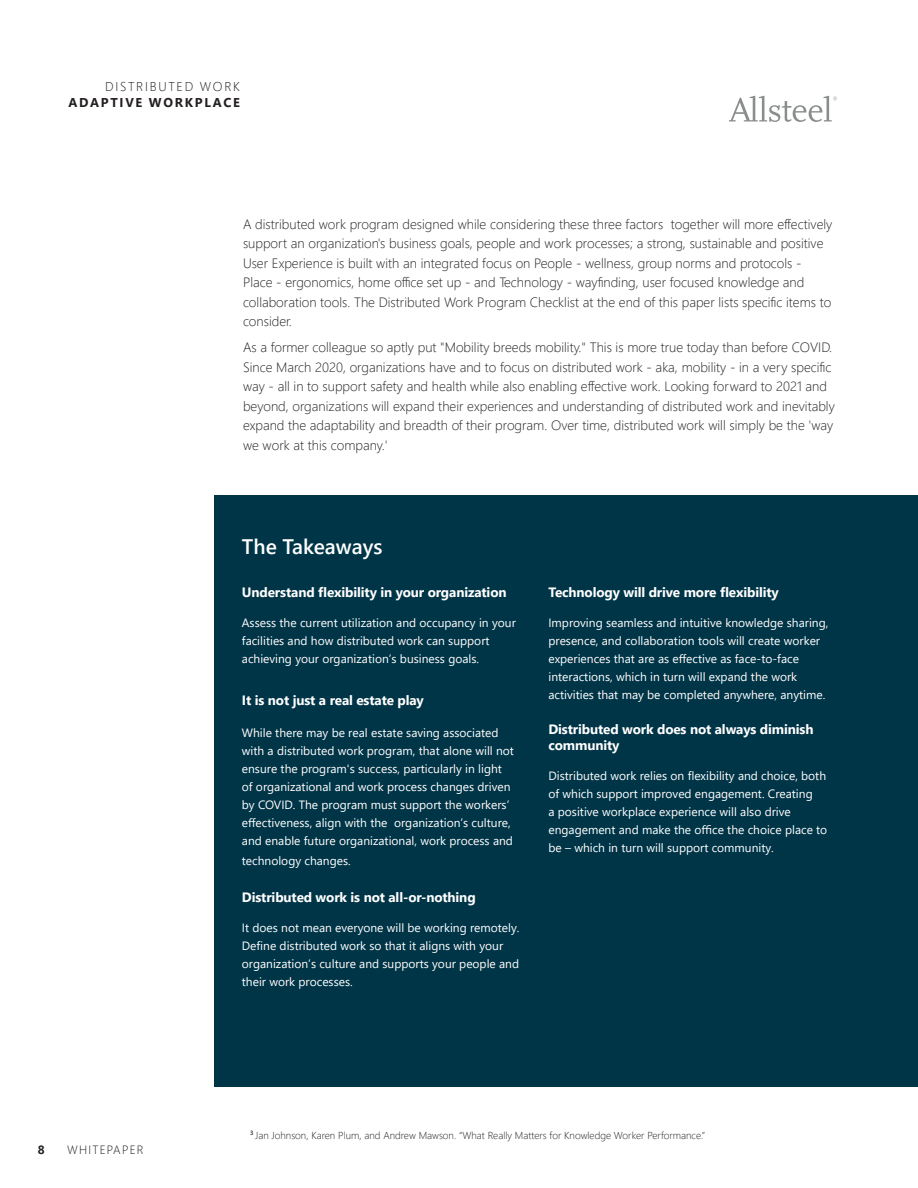
<style>
.page{position:relative;width:918px;height:1188px;background:#fff}
.page>*{position:absolute;margin:0;border:0;box-sizing:border-box;transform-origin:0 0}
.t1{font:600 21px "Segoe UI";color:#fff}
.t2{font:300 13.5px/19.5px "Segoe UI";color:#231f20}
.t3{font:700 13.5px/16.5px "Segoe UI";letter-spacing:-.01em;color:#fff}
.t4{font:700 12.75px "Segoe UI";letter-spacing:.135em;color:#231f20}
.t5{font:300 12.75px "Segoe UI";letter-spacing:.135em;color:#231f20}
.t6{font:12px/18px "Segoe UI";color:#fff}
.t7{font:300 12px "Segoe UI";letter-spacing:.1em;color:#231f20}
.t8{font:700 12px "Segoe UI";color:#231f20}
.t9{font:300 10.2px "Segoe UI";color:#231f20}
</style>
<div class="page">
<svg style="left:729px;top:96px;width:108px;height:26px"></svg>
<div style="left:215px;top:495px;width:703px;height:592px;background:#003547"></div>
<p class="t5" style="left:105px;top:77px;width:136px">DISTRIBUTED WORK</p>
<p class="t4" style="left:69px;top:92px;width:173px">ADAPTIVE WORKPLACE</p>
<p class="t2" style="left:243px;top:213px;width:591px">A distributed work program designed while considering these three factors together will more effectively support an organization's business goals, people and work processes; a strong, sustainable and positive User Experience is built with an integrated focus on People - wellness, group norms and protocols - Place - ergonomics, home office set up - and Technology - wayfinding, user focused knowledge and collaboration tools. The Distributed Work Program Checklist at the end of this paper lists specific items to consider.</p>
<p class="t2" style="left:243px;top:337px;width:593px">As a former colleague so aptly put "Mobility breeds mobility." This is more true today than before COVID.<br>Since March 2020, organizations have and to focus on distributed work - aka, mobility - in a very specific way - all in to support safety and health while also enabling effective work. Looking forward to 2021 and beyond, organizations will expand their experiences and understanding of distributed work and inevitably expand the adaptability and breadth of their program. Over time, distributed work will simply be the 'way we work at this company.'</p>
<h1 class="t1" style="left:242px;top:529px;width:142px">The Takeaways</h1>
<p class="t3" style="left:242px;top:584px;width:266px">Understand flexibility in your organization</p>
<p class="t6" style="left:242px;top:614px;width:275px">Assess the current utilization and occupancy in your facilities and how distributed work can support achieving your organization’s business goals.</p>
<p class="t3" style="left:242px;top:692px;width:183px">It is not just a real estate play</p>
<p class="t6" style="left:242px;top:724px;width:274px">While there may be real estate saving associated with a distributed work program, that alone will not ensure the program's success, particularly in light of organizational and work process changes driven by COVID. The program must support the workers’ effectiveness, align with the organization’s culture, and enable future organizational, work process and</p>
<p class="t6" style="left:242px;top:851px;width:110px">technology changes.</p>
<p class="t3" style="left:242px;top:889px;width:235px">Distributed work is not all-or-nothing</p>
<p class="t6" style="left:242px;top:918px;width:279px">It does not mean everyone will be working remotely.<br>Define distributed work so that it aligns with your organization’s culture and supports your people and their work processes.</p>
<p class="t3" style="left:548px;top:584px;width:232px">Technology will drive more flexibility</p>
<p class="t6" style="left:548px;top:614px;width:281px">Improving seamless and intuitive knowledge sharing, presence, and collaboration tools will create worker experiences that are as effective as face-to-face interactions, which in turn will expand the work activities that may be completed anywhere, anytime.</p>
<p class="t3" style="left:548px;top:720px;width:267px">Distributed work does not always diminish community</p>
<p class="t6" style="left:548px;top:767px;width:280px">Distributed work relies on flexibility and choice, both of which support improved engagement. Creating<br>a positive workplace experience will also drive engagement and make the office the choice place to be – which in turn will support community.</p>
<p class="t8" style="left:38px;top:1140px;width:8px">8</p>
<p class="t7" style="left:67px;top:1140px;width:78px">WHITEPAPER</p>
<p class="t9" style="left:250px;top:1127px;width:457px"><sup>3</sup> Jan Johnson, Karen Plum, and Andrew Mawson. “What Really Matters for Knowledge Worker Performance.”</p>
</div>
